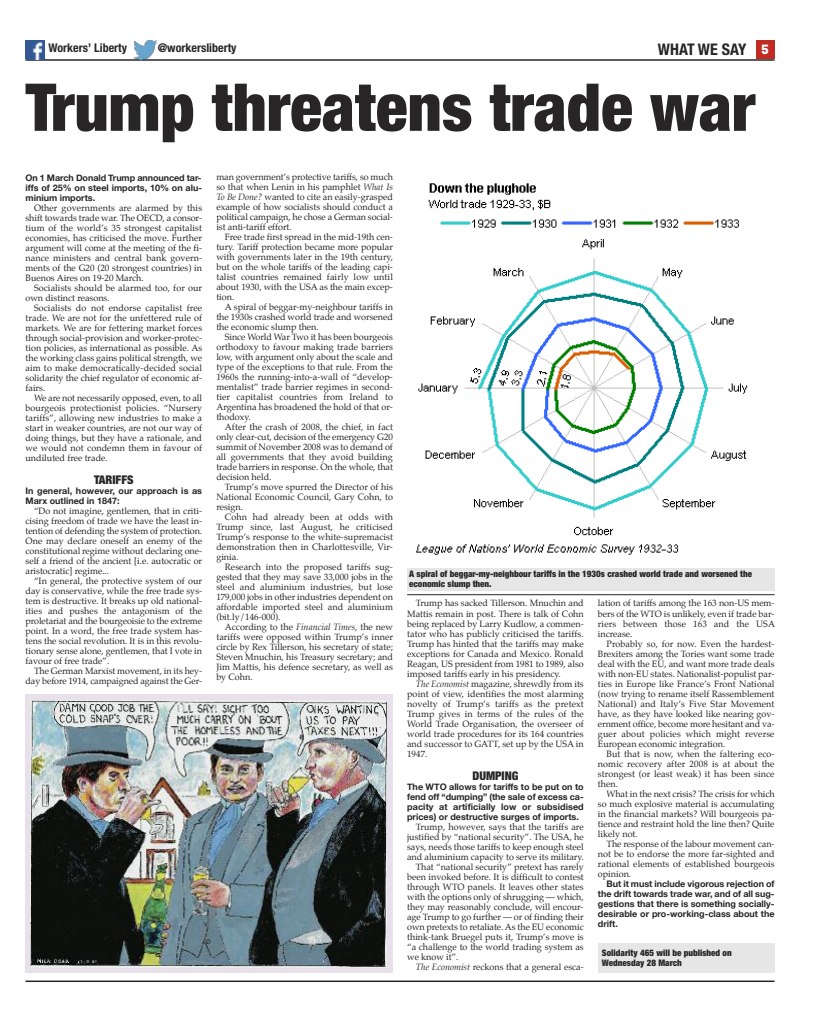
<style>
.page{position:relative;width:820px;height:1021px;background:#fff}
.page>*{position:absolute;margin:0;border:0;box-sizing:border-box;transform-origin:0 0}
.t1{font:900 condensed 66px "Helvetica Neue";color:#272526}
.t2{font:700 condensed 16px "Helvetica Neue";color:#272526}
.t3{font:700 condensed 12px "Helvetica Neue";color:#272526}
.t4{font:900 condensed 12px "Helvetica Neue";color:#272526}
.t5{font:9px/10px "Palatino";color:#272526;text-align:justify}
.t6{font:700 9px/10px "Helvetica Neue";color:#272526;text-align:justify}
.t7{font:900 condensed 9px/10px "Helvetica Neue";color:#272526}
.s1{font-family:"Cooper Hewitt";font-weight:800;font-stretch:normal;font-size:12px;color:#fff}
.s2{font-style:italic}
</style>
<div class="page">
<hr style="left:26px;top:980px;width:748px;height:2px;background:#272526">
<hr style="left:26px;top:59px;width:748px;height:2px;background:#272526">
<div style="left:755px;top:40px;width:19px;height:19px;background:#c12b23"></div>
<img style="left:26px;top:40px;width:18px;height:19px">
<img style="left:133px;top:40px;width:23px;height:19px">
<img style="left:416px;top:183px;width:332px;height:372px">
<div style="left:26px;top:694px;width:367px;height:278px;background:#e8e1eb"></div>
<img style="left:31px;top:700px;width:355px;height:267px">
<div style="left:597px;top:943px;width:177px;height:29px;background:#e6e6e6"></div>
<div style="left:407px;top:568px;width:367px;height:23px;background:#e6e6e6"></div>
<hr style="left:407px;top:594px;width:367px;height:1px;background:#272526">
<h3 class="t3" style="left:49px;top:38px;width:80px">Workers’ Liberty</h3>
<h3 class="t3" style="left:158px;top:38px;width:80px">@workersliberty</h3>
<h2 class="t2" style="left:657px;top:36px;width:112px">WHAT WE SAY <span class="s1">5</span></h2>
<h1 class="t1" style="left:26px;top:53px;width:730px">Trump threatens trade war</h1>
<p class="t6" style="left:26px;top:172px;width:178px">On 1 March Donald Trump announced tar&shy;iffs of 25% on steel imports, 10% on alu&shy;minium imports.</p>
<p class="t5" style="left:26px;top:203px;width:178px;text-indent:9px">Other governments are alarmed by this shift towards trade war. The OECD, a consor&shy;tium of the world’s 35 strongest capitalist economies, has criticised the move. Further argument will come at the meeting of the fi&shy;nance ministers and central bank govern&shy;ments of the G20 (20 strongest countries) in Buenos Aires on 19-20 March.</p>
<p class="t5" style="left:26px;top:283px;width:178px;text-indent:9px">Socialists should be alarmed too, for our own distinct reasons.</p>
<p class="t5" style="left:26px;top:303px;width:178px;text-indent:9px">Socialists do not endorse capitalist free trade. We are not for the unfettered rule of markets. We are for fettering market forces through social-provision and worker-protec&shy;tion policies, as international as possible. As the working class gains political strength, we aim to make democratically-decided social solidarity the chief regulator of economic af&shy;fairs.</p>
<p class="t5" style="left:26px;top:393px;width:178px;text-indent:9px">We are not necessarily opposed, even, to all bourgeois protectionist policies. “Nursery tariffs”, allowing new industries to make a start in weaker countries, are not our way of doing things, but they have a rationale, and we would not condemn them in favour of undiluted free trade.</p>
<h3 class="t4" style="left:94px;top:470px;width:41px">TARIFFS</h3>
<p class="t6" style="left:26px;top:485px;width:178px">In general, however, our approach is as<br>Marx outlined in 1847:</p>
<p class="t5" style="left:26px;top:506px;width:178px;text-indent:9px">“Do not imagine, gentlemen, that in criti&shy;cising freedom of trade we have the least in&shy;tention of defending the system of protection.<br>One may declare oneself an enemy of the constitutional regime without declaring one&shy;self a friend of the ancient [i.e. autocratic or aristocratic] regime...</p>
<p class="t5" style="left:26px;top:576px;width:178px;text-indent:9px">“In general, the protective system of our day is conservative, while the free trade sys&shy;tem is destructive. It breaks up old national&shy;ities and pushes the antagonism of the proletariat and the bourgeoisie to the extreme point. In a word, the free trade system has&shy;tens the social revolution. It is in this revolu&shy;tionary sense alone, gentlemen, that I vote in favour of free trade”.</p>
<p class="t5" style="left:26px;top:666px;width:178px;text-align:right">The German Marxist movement, in its hey&shy;day before 1914, campaigned against the Ger-</p>
<p class="t5" style="left:216px;top:172px;width:178px">man government’s protective tariffs, so much so that when Lenin in his pamphlet <span class="s2">What Is To Be Done?</span> wanted to cite an easily-grasped example of how socialists should conduct a political campaign, he chose a German social&shy;ist anti-tariff effort.</p>
<p class="t5" style="left:216px;top:232px;width:178px;text-indent:9px">Free trade first spread in the mid-19th cen&shy;tury. Tariff protection became more popular with governments later in the 19th century, but on the whole tariffs of the leading capi&shy;talist countries remained fairly low until about 1930, with the USA as the main excep&shy;tion.</p>
<p class="t5" style="left:216px;top:302px;width:178px;text-indent:9px">A spiral of beggar-my-neighbour tariffs in the 1930s crashed world trade and worsened the economic slump then.</p>
<p class="t5" style="left:216px;top:332px;width:178px;text-indent:9px">Since World War Two it has been bourgeois orthodoxy to favour making trade barriers low, with argument only about the scale and type of the exceptions to that rule. From the 1960s the running-into-a-wall of “develop&shy;mentalist” trade barrier regimes in second&shy;tier capitalist countries from Ireland to Argentina has broadened the hold of that or&shy;thodoxy.</p>
<p class="t5" style="left:216px;top:422px;width:178px;text-indent:9px">After the crash of 2008, the chief, in fact only clear-cut, decision of the emergency G20 summit of November 2008 was to demand of all governments that they avoid building trade barriers in response. On the whole, that decision held.</p>
<p class="t5" style="left:216px;top:482px;width:178px;text-indent:9px">Trump’s move spurred the Director of his National Economic Council, Gary Cohn, to resign.</p>
<p class="t5" style="left:216px;top:512px;width:178px;text-indent:9px">Cohn had already been at odds with Trump since, last August, he criticised Trump’s response to the white-supremacist demonstration then in Charlottesville, Vir&shy;ginia.</p>
<p class="t5" style="left:216px;top:562px;width:178px;text-indent:9px">Research into the proposed tariffs sug&shy;gested that they may save 33,000 jobs in the steel and aluminium industries, but lose 179,000 jobs in other industries dependent on affordable imported steel and aluminium (bit.ly/146-000).</p>
<p class="t5" style="left:216px;top:622px;width:178px;text-indent:9px">According to the <span class="s2">Financial Times</span>, the new tariffs were opposed within Trump’s inner circle by Rex Tillerson, his secretary of state; Steven Mnuchin, his Treasury secretary; and Jim Mattis, his defence secretary, as well as by Cohn.</p>
<p class="t7" style="left:409px;top:568px;width:344px">A spiral of beggar-my-neighbour tariffs in the 1930s crashed world trade and worsened the economic slump then.</p>
<p class="t5" style="left:407px;top:599px;width:178px;text-indent:9px">Trump has sacked Tillerson. Mnuchin and Mattis remain in post. There is talk of Cohn being replaced by Larry Kudlow, a commen&shy;tator who has publicly criticised the tariffs.<br>Trump has hinted that the tariffs may make exceptions for Canada and Mexico. Ronald Reagan, US president from 1981 to 1989, also imposed tariffs early in his presidency.</p>
<p class="t5" style="left:407px;top:679px;width:178px;text-indent:9px"><span class="s2">The Economist</span> magazine, shrewdly from its point of view, identifies the most alarming novelty of Trump’s tariffs as the pretext Trump gives in terms of the rules of the World Trade Organisation, the overseer of world trade procedures for its 164 countries and successor to GATT, set up by the USA in 1947.</p>
<h3 class="t4" style="left:472px;top:765px;width:47px">DUMPING</h3>
<p class="t6" style="left:407px;top:781px;width:178px">The WTO allows for tariffs to be put on to fend off “dumping” (the sale of excess ca&shy;pacity at artificially low or subsidised prices) or destructive surges of imports.</p>
<p class="t5" style="left:415px;top:822px;width:169px">Trump, however, says that the tariffs are</p>
<p class="t5" style="left:407px;top:832px;width:178px">justified by “national security”. The USA, he</p>
<p class="t5" style="left:407px;top:842px;width:178px">says, needs those tariffs to keep enough steel</p>
<p class="t5" style="left:407px;top:852px;width:178px">and aluminium capacity to serve its military.</p>
<p class="t5" style="left:415px;top:862px;width:169px">That “national security” pretext has rarely</p>
<p class="t5" style="left:407px;top:872px;width:178px">been invoked before. It is difficult to contest</p>
<p class="t5" style="left:407px;top:882px;width:178px">through WTO panels. It leaves other states</p>
<p class="t5" style="left:407px;top:892px;width:178px">with the options only of shrugging — which,</p>
<p class="t5" style="left:407px;top:902px;width:178px">they may reasonably conclude, will encour-</p>
<p class="t5" style="left:407px;top:912px;width:178px">age Trump to go further — or of finding their</p>
<p class="t5" style="left:407px;top:922px;width:178px">own pretexts to retaliate. As the EU economic</p>
<p class="t5" style="left:407px;top:932px;width:178px">think-tank Bruegel puts it, Trump’s move is</p>
<p class="t5" style="left:407px;top:942px;width:178px">“a challenge to the world trading system as</p>
<p class="t5" style="left:407px;top:952px;width:53px">we know it”.</p>
<p class="t5" style="left:415px;top:962px;width:169px"><span class="s2">The Economist</span> reckons that a general esca-</p>
<p class="t5" style="left:597px;top:599px;width:178px">lation of tariffs among the 163 non-US mem&shy;bers of the WTO is unlikely, even if trade bar&shy;riers between those 163 and the USA increase.</p>
<p class="t5" style="left:597px;top:639px;width:178px;text-indent:9px">Probably so, for now. Even the hardest-Brexiters among the Tories want some trade deal with the EU, and want more trade deals with non-EU states. Nationalist-populist par&shy;ties in Europe like France’s Front National (now trying to rename itself Rassemblement National) and Italy’s Five Star Movement have, as they have looked like nearing gov&shy;ernment office, become more hesitant and va&shy;guer about policies which might reverse European economic integration.</p>
<p class="t5" style="left:597px;top:749px;width:178px;text-indent:9px">But that is now, when the faltering eco&shy;nomic recovery after 2008 is at about the strongest (or least weak) it has been since then.</p>
<p class="t5" style="left:597px;top:789px;width:178px;text-indent:9px">What in the next crisis? The crisis for which so much explosive material is accumulating in the financial markets? Will bourgeois pa&shy;tience and restraint hold the line then? Quite likely not.</p>
<p class="t5" style="left:597px;top:839px;width:178px;text-indent:9px">The response of the labour movement can&shy;not be to endorse the more far-sighted and rational elements of established bourgeois opinion.</p>
<p class="t6" style="left:597px;top:878px;width:178px;text-indent:9px">But it must include vigorous rejection of the drift towards trade war, and of all sug&shy;gestions that there is something socially&shy;desirable or pro-working-class about the drift.</p>
<p class="t7" style="left:601px;top:947px;width:131px">Solidarity 465 will be published on<br>Wednesday 28 March</p>
</div>
